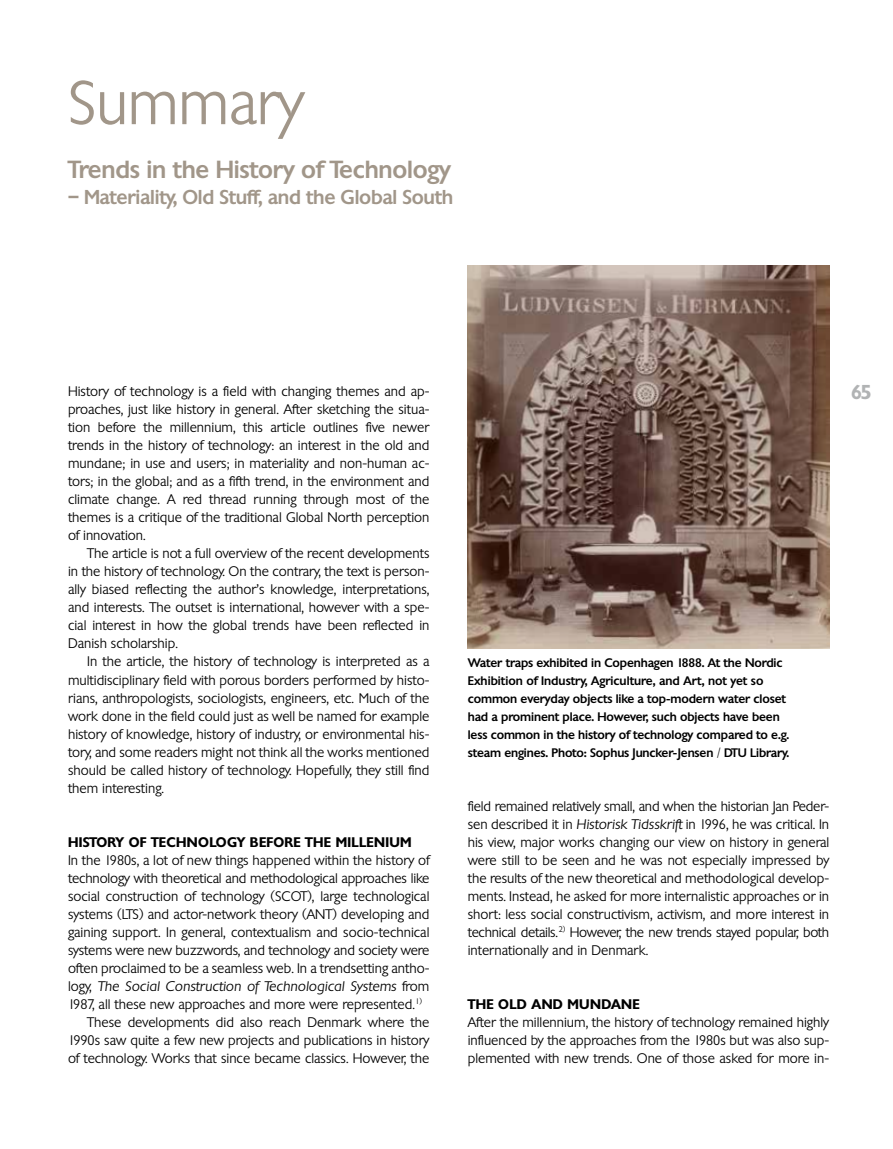
<style>
.page{position:relative;width:893px;height:1149px;background:#fff}
.page>*{position:absolute;margin:0;border:0;box-sizing:border-box;transform-origin:0 0}
.t1{font:300 60px "Chantilly";letter-spacing:-.01em;color:#a19689}
.t2{font:500 24px "Chantilly";letter-spacing:-.01em;color:#a19689}
.t3{font:500 19.5px "Chantilly";letter-spacing:-.015em;color:#a19689}
.t4{font:600 19.5px "Chantilly";color:#b1b3b4}
.t5{font:300 13.5px/18px "Chantilly";color:#000;text-align:justify}
.t6{font:600 13.5px "Chantilly";letter-spacing:.025em;color:#000}
.t7{font:italic 300 13.5px "Chantilly";color:#000}
.t8{font:500 12px/18px "Chantilly";letter-spacing:-.01em;color:#000}
.s1{font-style:normal}
.s2{font-style:italic}
</style>
<div class="page">
<img style="left:468px;top:265px;width:361px;height:383px">
<h1 class="t1" style="left:68px;top:66px;width:238px">Summary</h1>
<h2 class="t2" style="left:68px;top:154px;width:384px">Trends in the History of Technology</h2>
<h3 class="t3" style="left:68px;top:184px;width:387px">– Materiality, Old Stuff, and the Global South</h3>
<p class="t5" style="left:68px;top:382px;width:363px">History of technology is a field with changing themes and ap-</p>
<h3 class="t4" style="left:851px;top:378px;width:22px">65</h3>
<p class="t5" style="left:68px;top:400px;width:363px">proaches, just like history in general. After sketching the situa&shy;tion before the millennium, this article outlines five newer trends in the history of technology: an interest in the old and mundane; in use and users; in materiality and non-human ac&shy;tors; in the global; and as a fifth trend, in the environment and climate change. A red thread running through most of the themes is a critique of the traditional Global North perception of innovation.</p>
<p class="t5" style="left:68px;top:544px;width:363px;text-indent:19px">The article is not a full overview of the recent developments in the history of technology. On the contrary, the text is person&shy;ally biased reflecting the author’s knowledge, interpretations, and interests. The outset is international, however with a spe&shy;cial interest in how the global trends have been reflected in Danish scholarship.</p>
<p class="t5" style="left:68px;top:652px;width:363px;text-indent:19px">In the article, the history of technology is interpreted as a multidisciplinary field with porous borders performed by histo&shy;rians, anthropologists, sociologists, engineers, etc. Much of the work done in the field could just as well be named for example history of knowledge, history of industry, or environmental his&shy;tory, and some readers might not think all the works mentioned should be called history of technology. Hopefully, they still find them interesting.</p>
<p class="t8" style="left:468px;top:653px;width:323px">Water traps exhibited in Copenhagen 1888. At the Nordic Exhibition of Industry, Agriculture, and Art, not yet so common everyday objects like a top-modern water closet had a prominent place. However, such objects have been less common in the history of technology compared to e.g. steam engines. Photo: Sophus Juncker-Jensen / DTU Library.</p>
<p class="t6" style="left:68px;top:832px;width:345px">HISTORY OF TECHNOLOGY BEFORE THE MILLENIUM</p>
<p class="t5" style="left:68px;top:850px;width:363px">In the 1980s, a lot of new things happened within the history of</p>
<p class="t5" style="left:68px;top:868px;width:363px">technology with theoretical and methodological approaches like</p>
<p class="t5" style="left:68px;top:886px;width:363px">social construction of technology (SCOT), large technological</p>
<p class="t5" style="left:68px;top:904px;width:363px">systems (LTS) and actor-network theory (ANT) developing and</p>
<p class="t5" style="left:68px;top:922px;width:363px">gaining support. In general, contextualism and socio-technical</p>
<p class="t5" style="left:68px;top:940px;width:363px">systems were new buzzwords, and technology and society were</p>
<p class="t5" style="left:68px;top:958px;width:362px">often proclaimed to be a seamless web. In a trendsetting antho-</p>
<p class="t7" style="left:68px;top:977px;width:363px"><span class="s1">logy,</span> The Social Construction of Technological Systems <span class="s1">from</span></p>
<p class="t5" style="left:68px;top:994px;width:356px">1987, all these new approaches and more were represented.<sup>1)</sup></p>
<p class="t5" style="left:87px;top:1012px;width:344px">These developments did also reach Denmark where the</p>
<p class="t5" style="left:68px;top:1030px;width:363px">1990s saw quite a few new projects and publications in history</p>
<p class="t5" style="left:68px;top:1048px;width:363px">of technology. Works that since became classics. However, the</p>
<p class="t5" style="left:468px;top:796px;width:363px">field remained relatively small, and when the historian Jan Peder&shy;sen described it in <span class="s2">Historisk Tidsskrift</span> in 1996, he was critical. In his view, major works changing our view on history in general were still to be seen and he was not especially impressed by the results of the new theoretical and methodological develop&shy;ments. Instead, he asked for more internalistic approaches or in short: less social constructivism, activism, and more interest in technical details.<sup>2)</sup> However, the new trends stayed popular, both internationally and in Denmark.</p>
<p class="t6" style="left:468px;top:994px;width:173px">THE OLD AND MUNDANE</p>
<p class="t5" style="left:468px;top:1012px;width:363px">After the millennium, the history of technology remained highly influenced by the approaches from the 1980s but was also sup&shy;plemented with new trends. One of those asked for more in-</p>
</div>
